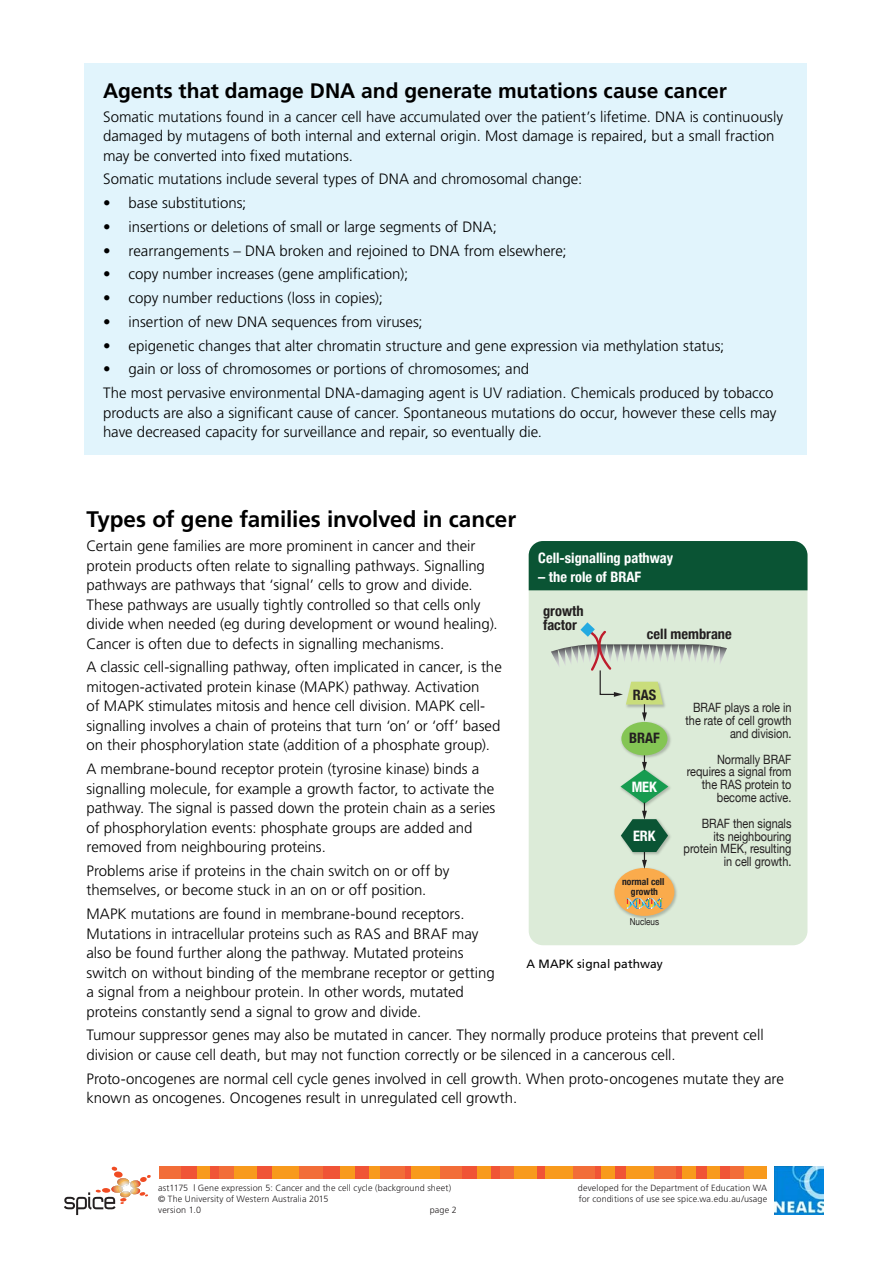
<style>
.page{position:relative;width:893px;height:1263px;background:#fff}
.page>*{position:absolute;margin:0;border:0;box-sizing:border-box;transform-origin:0 0}
.Copy_Intro_full_page{font:700 22.5px "Frutiger";letter-spacing:-.005em;color:#000}
.Copy_Intro_full_page-2{font:700 21px "Frutiger";letter-spacing:-.005em;color:#000}
.Copy_Intro_full_page-3{font:300 15px/19.5px "Frutiger";color:#000}
.t1{font:700 condensed 14.4px "Helvetica Neue";color:#fff}
.t2{font:700 condensed 14.4px/14.4px "Helvetica Neue";color:#231f20}
.t3{font:12.75px/12.8px "Helvetica Neue";color:#231f20;text-align:right;scale:.85 1}
.Copy_Intro_full_page-4{font:12px "Frutiger";letter-spacing:.01em;color:#000}
.t4{font:700 condensed 9.6px/9.6px "Helvetica Neue";color:#231f20;text-align:center}
.t5{font:9.6px "Helvetica Neue";color:#231f20;scale:.85 1}
.t6{font:300 9px "Frutiger";letter-spacing:.015em;color:#231f20}
</style>
<div class="page">
<div style="left:163px;top:1167px;width:604px;height:12px;background:#f05436"></div>
<div style="left:500px;top:1167px;width:31px;height:12px;background:#f26d38"></div>
<div style="left:515px;top:1167px;width:22px;height:12px;background:#f89a1c"></div>
<div style="left:477px;top:1167px;width:13px;height:12px;background:#f89a1c"></div>
<div style="left:411px;top:1167px;width:36px;height:12px;background:#f89a1c"></div>
<div style="left:370px;top:1167px;width:16px;height:12px;background:#f89a1c"></div>
<div style="left:340px;top:1167px;width:15px;height:12px;background:#f89a1c"></div>
<div style="left:440px;top:1167px;width:21px;height:12px;background:#f26d38"></div>
<div style="left:380px;top:1167px;width:24px;height:12px;background:#f26d38"></div>
<div style="left:219px;top:1167px;width:31px;height:12px;background:#f26d38"></div>
<div style="left:234px;top:1167px;width:22px;height:12px;background:#f89a1c"></div>
<div style="left:197px;top:1167px;width:13px;height:12px;background:#f89a1c"></div>
<div style="left:159px;top:1167px;width:22px;height:12px;background:#f26d38"></div>
<div style="left:545px;top:1167px;width:36px;height:12px;background:#f89a1c"></div>
<div style="left:574px;top:1167px;width:21px;height:12px;background:#f26d38"></div>
<div style="left:601px;top:1167px;width:14px;height:12px;background:#f89a1c"></div>
<div style="left:272px;top:1167px;width:36px;height:12px;background:#f89a1c"></div>
<div style="left:299px;top:1167px;width:23px;height:12px;background:#f26d38"></div>
<div style="left:730px;top:1167px;width:30px;height:12px;background:#f26d38"></div>
<div style="left:744px;top:1167px;width:23px;height:12px;background:#f89a1c"></div>
<div style="left:707px;top:1167px;width:13px;height:12px;background:#f89a1c"></div>
<div style="left:626px;top:1167px;width:35px;height:12px;background:#f89a1c"></div>
<div style="left:654px;top:1167px;width:22px;height:12px;background:#f26d38"></div>
<div style="left:682px;top:1167px;width:14px;height:12px;background:#f89a1c"></div>
<img style="left:775px;top:1167px;width:48px;height:47px">
<svg style="left:64px;top:1166px;width:87px;height:49px"></svg>
<div style="left:84px;top:64px;width:723px;height:391px;background:#e1f4fc"></div>
<div style="left:529px;top:541px;width:278px;height:404px;background:#dcebd8;border-radius:14px"></div>
<img style="left:614px;top:869px;width:63px;height:50px">
<div style="left:614px;top:868px;width:60px;height:48px;background:#faab4c;border-radius:50%"></div>
<svg style="left:625px;top:898px;width:39px;height:11px"></svg>
<img style="left:621px;top:721px;width:50px;height:33px">
<div style="left:621px;top:722px;width:46px;height:33px;background:#84c554;border-radius:50%"></div>
<img style="left:668px;top:833px;width:3px;height:8px">
<svg style="left:620px;top:754px;width:48px;height:115px"></svg>
<svg style="left:551px;top:622px;width:176px;height:99px"></svg>
<div style="left:529px;top:541px;width:278px;height:49px;background:#0a5434"></div>
<p class="Copy_Intro_full_page-2" style="left:103px;top:78px;width:625px">Agents that damage DNA and generate mutations cause cancer</p>
<p class="Copy_Intro_full_page-3" style="left:103px;top:107px;width:681px">Somatic mutations found in a cancer cell have accumulated over the patient’s lifetime. DNA is continuously damaged by mutagens of both internal and external origin. Most damage is repaired, but a small fraction may be converted into fixed mutations.</p>
<p class="Copy_Intro_full_page-3" style="left:103px;top:169px;width:481px">Somatic mutations include several types of DNA and chromosomal change:</p>
<p class="Copy_Intro_full_page-3" style="left:103px;top:193px;width:145px">• base substitutions;</p>
<p class="Copy_Intro_full_page-3" style="left:103px;top:217px;width:395px">• insertions or deletions of small or large segments of DNA;</p>
<p class="Copy_Intro_full_page-3" style="left:103px;top:241px;width:465px">• rearrangements – DNA broken and rejoined to DNA from elsewhere;</p>
<p class="Copy_Intro_full_page-3" style="left:103px;top:264px;width:307px">• copy number increases (gene amplification);</p>
<p class="Copy_Intro_full_page-3" style="left:103px;top:288px;width:281px">• copy number reductions (loss in copies);</p>
<p class="Copy_Intro_full_page-3" style="left:103px;top:312px;width:321px">• insertion of new DNA sequences from viruses;</p>
<p class="Copy_Intro_full_page-3" style="left:103px;top:336px;width:623px">• epigenetic changes that alter chromatin structure and gene expression via methylation status;</p>
<p class="Copy_Intro_full_page-3" style="left:103px;top:359px;width:428px">• gain or loss of chromosomes or portions of chromosomes; and</p>
<p class="Copy_Intro_full_page-3" style="left:103px;top:383px;width:675px">The most pervasive environmental DNA-damaging agent is UV radiation. Chemicals produced by tobacco products are also a significant cause of cancer. Spontaneous mutations do occur, however these cells may have decreased capacity for surveillance and repair, so eventually die.</p>
<p class="Copy_Intro_full_page" style="left:86px;top:506px;width:431px">Types of gene families involved in cancer</p>
<p class="Copy_Intro_full_page-3" style="left:86px;top:536px;width:413px">Certain gene families are more prominent in cancer and their protein products often relate to signalling pathways. Signalling pathways are pathways that ‘signal’ cells to grow and divide.<br>These pathways are usually tightly controlled so that cells only divide when needed (eg during development or wound healing).<br>Cancer is often due to defects in signalling mechanisms.</p>
<p class="Copy_Intro_full_page-3" style="left:86px;top:657px;width:417px">A classic cell-signalling pathway, often implicated in cancer, is the mitogen-activated protein kinase (MAPK) pathway. Activation<br>of MAPK stimulates mitosis and hence cell division. MAPK cell&shy;signalling involves a chain of proteins that turn ‘on’ or ‘off’ based on their phosphorylation state (addition of a phosphate group).</p>
<p class="Copy_Intro_full_page-3" style="left:86px;top:759px;width:410px">A membrane-bound receptor protein (tyrosine kinase) binds a signalling molecule, for example a growth factor, to activate the pathway. The signal is passed down the protein chain as a series of phosphorylation events: phosphate groups are added and removed from neighbouring proteins.</p>
<p class="Copy_Intro_full_page-3" style="left:86px;top:861px;width:364px">Problems arise if proteins in the chain switch on or off by themselves, or become stuck in an on or off position.</p>
<p class="Copy_Intro_full_page-3" style="left:86px;top:904px;width:410px">MAPK mutations are found in membrane-bound receptors.<br>Mutations in intracellular proteins such as RAS and BRAF may also be found further along the pathway. Mutated proteins switch on without binding of the membrane receptor or getting a signal from a neighbour protein. In other words, mutated proteins constantly send a signal to grow and divide.</p>
<p class="Copy_Intro_full_page-3" style="left:86px;top:1025px;width:679px">Tumour suppressor genes may also be mutated in cancer. They normally produce proteins that prevent cell division or cause cell death, but may not function correctly or be silenced in a cancerous cell.</p>
<p class="Copy_Intro_full_page-3" style="left:86px;top:1069px;width:699px">Proto-oncogenes are normal cell cycle genes involved in cell growth. When proto-oncogenes mutate they are known as oncogenes. Oncogenes result in unregulated cell growth.</p>
<p class="t1" style="left:538px;top:545px;width:136px">Cell-signalling pathway</p>
<p class="t1" style="left:538px;top:565px;width:104px">– the role of BRAF</p>
<p class="t2" style="left:543px;top:602px;width:42px">growth factor</p>
<p class="t2" style="left:647px;top:626px;width:86px">cell membrane</p>
<p class="t2" style="left:633px;top:686px;width:25px">RAS</p>
<p class="t2" style="left:629px;top:730px;width:32px">BRAF</p>
<p class="t3" style="left:685px;top:702px;width:126px">BRAF plays a role in the rate of cell growth and division.</p>
<p class="t3" style="left:687px;top:753px;width:125px">Normally BRAF requires a signal from the RAS protein to become active.</p>
<p class="t3" style="left:684px;top:818px;width:128px">BRAF then signals<br>its neighbouring protein MEK, resulting in cell growth.</p>
<p class="t1" style="left:632px;top:775px;width:27px">MEK</p>
<p class="t1" style="left:633px;top:824px;width:24px">ERK</p>
<p class="t4" style="left:622px;top:876px;width:44px">normal cell growth</p>
<p class="t5" style="left:630px;top:915px;width:36px">Nucleus</p>
<p class="Copy_Intro_full_page-4" style="left:526px;top:957px;width:138px">A MAPK signal pathway</p>
<p class="t6" style="left:158px;top:1183px;width:294px">ast1175 | Gene expression 5: Cancer and the cell cycle (background sheet)</p>
<p class="t6" style="left:578px;top:1183px;width:191px">developed for the Department of Education WA</p>
<p class="t6" style="left:158px;top:1194px;width:172px">© The University of Western Australia 2015</p>
<p class="t6" style="left:579px;top:1194px;width:190px">for conditions of use see spice.wa.edu.au/usage</p>
<p class="t6" style="left:158px;top:1205px;width:44px">version 1.0</p>
<p class="t6" style="left:430px;top:1205px;width:29px">page 2</p>
</div>
